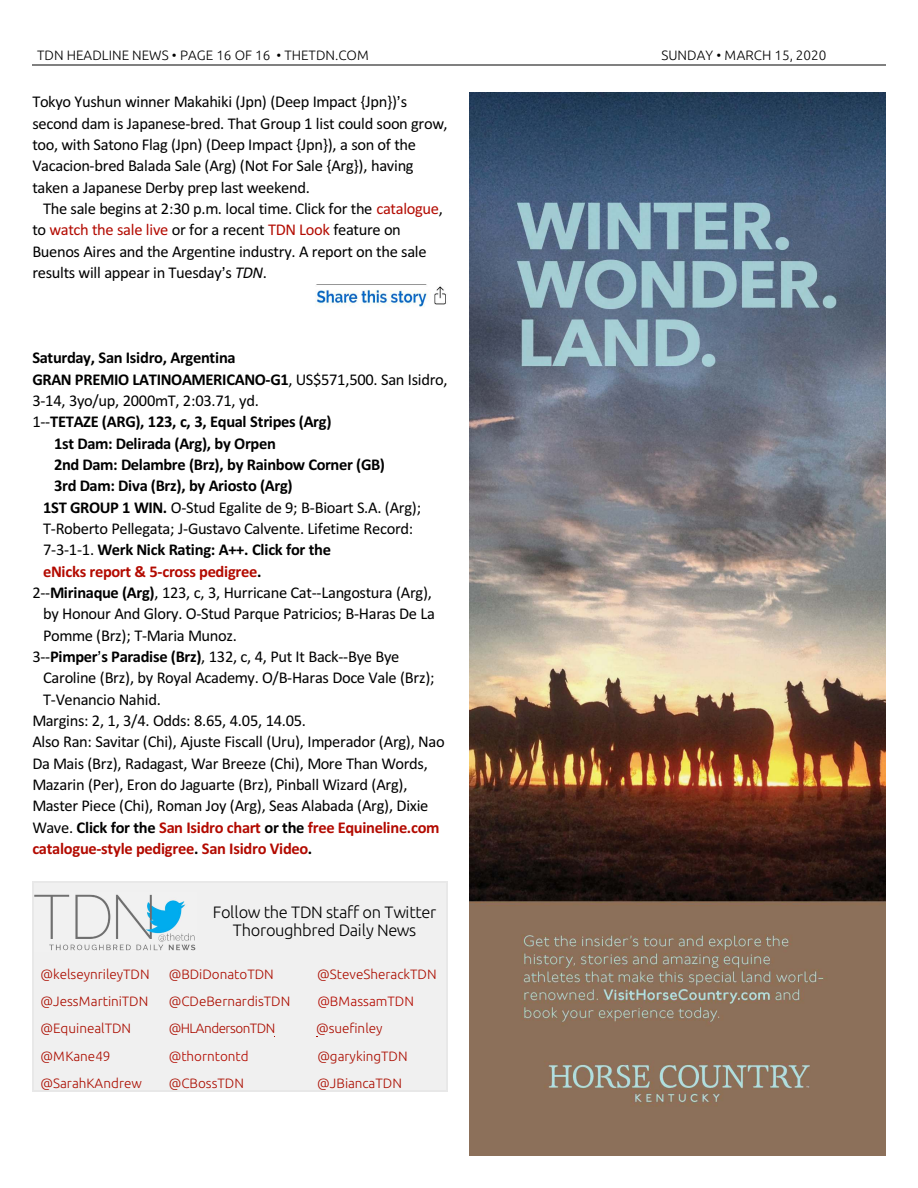
<style>
.page{position:relative;width:918px;height:1188px;background:#fff}
.page>*{position:absolute;margin:0;border:0;box-sizing:border-box;transform-origin:0 0}
.t1{font:16.5px/21.3px "Calibri";letter-spacing:-.02em;color:#000}
.t2{font:700 16.5px "Calibri";letter-spacing:-.025em;color:#000}
.t3{font:700 16.5px "Calibri";letter-spacing:-.015em;color:#b30a00}
.t4{font:300 16.5px/17.7px "Ubuntu";letter-spacing:-.025em;color:#000;text-align:center}
.t5{font:300 13.5px "Ubuntu";color:#ab0d00}
.t6{font:300 13.5px "Ubuntu";color:#000}
.t7{font:300 13.5px "Ubuntu";color:#b30a00}
.t8{font:300 13.5px "Ubuntu";letter-spacing:-.035em;color:#ab0d00}
.s1{color:#b30a00}
.s2{font-style:italic}
.s3{font-weight:400}
.s4{font-weight:700}
.s5{color:#000}
.s6{font-weight:400;color:#000}
</style>
<div class="page">
<hr style="left:32px;top:64px;width:853px;height:1px;background:#808080">
<img style="left:470px;top:92px;width:416px;height:1064px">
<img style="left:315px;top:284px;width:131px;height:23px">
<div style="left:32px;top:881px;width:416px;height:211px;background:#f0f0f0"></div>
<img style="left:34px;top:894px;width:162px;height:57px">
<hr style="left:32px;top:881px;width:2px;height:211px;background:#e8e8e8">
<hr style="left:447px;top:881px;width:1px;height:211px;background:#e8e8e8">
<hr style="left:32px;top:881px;width:416px;height:2px;background:#e8e8e8">
<hr style="left:32px;top:1091px;width:416px;height:1px;background:#e8e8e8">
<p class="t6" style="left:37px;top:49px;width:333px">TDN HEADLINE NEWS • PAGE 16 OF 16 • THETDN.COM</p>
<p class="t6" style="left:662px;top:49px;width:166px">SUNDAY • MARCH 15, 2020</p>
<p class="t1" style="left:32px;top:93px;width:417px">Tokyo Yushun winner Makahiki (Jpn) (Deep Impact {Jpn}) s second dam is Japanese-bred. That Group 1 list could soon grow, too, with Satono Flag (Jpn) (Deep Impact {Jpn}), a son of the Vacacion-bred Balada Sale (Arg) (Not For Sale {Arg}), having taken a Japanese Derby prep last weekend.</p>
<p class="t1" style="left:32px;top:199px;width:412px;text-indent:11px">The sale begins at 2:30 p.m. local time. Click for the <span class="s1">catalogue</span>, to <span class="s1">watch the sale live</span> or for a recent <span class="s1">TDN Look</span> feature on Buenos Aires and the Argentine industry. A report on the sale results will appear in Tuesday s <span class="s2">TDN</span>.</p>
<p class="t2" style="left:32px;top:351px;width:205px">Saturday, San Isidro, Argentina</p>
<p class="t2" style="left:32px;top:372px;width:417px">GRAN PREMIO LATINOAMERICANO-G1<span class="s3">, US$571,500. San Isidro,</span></p>
<p class="t1" style="left:32px;top:391px;width:228px">3-14, 3yo/up, 2000mT, 2:03.71, yd.</p>
<p class="t2" style="left:32px;top:415px;width:301px"><span class="s3">1--</span>TETAZE (ARG), 123, c, 3, Equal Stripes (Arg)</p>
<p class="t2" style="left:54px;top:436px;width:223px">1st Dam: Delirada (Arg), by Orpen</p>
<p class="t2" style="left:54px;top:458px;width:333px">2nd Dam: Delambre (Brz), by Rainbow Corner (GB)</p>
<p class="t2" style="left:54px;top:479px;width:240px">3rd Dam: Diva (Brz), by Ariosto (Arg)</p>
<p class="t1" style="left:43px;top:498px;width:380px"><span class="s4">1ST GROUP 1 WIN.</span> O-Stud Egalite de 9; B-Bioart S.A. (Arg);</p>
<p class="t1" style="left:43px;top:519px;width:372px">T-Roberto Pellegata; J-Gustavo Calvente. Lifetime Record:</p>
<p class="t2" style="left:43px;top:543px;width:289px"><span class="s3">7-3-1-1.</span> Werk Nick Rating: A++. Click for the</p>
<p class="t3" style="left:43px;top:564px;width:220px">eNicks report &amp; 5-cross pedigree<span class="s5">.</span></p>
<p class="t1" style="left:32px;top:583px;width:401px">2--<span class="s4">Mirinaque (Arg)</span>, 123, c, 3, Hurricane Cat--Langostura (Arg),</p>
<p class="t1" style="left:43px;top:605px;width:393px">by Honour And Glory. O-Stud Parque Patricios; B-Haras De La</p>
<p class="t1" style="left:43px;top:626px;width:195px">Pomme (Brz); T-Maria Munoz.</p>
<p class="t1" style="left:32px;top:647px;width:369px">3--<span class="s4">Pimper s Paradise (Brz)</span>, 132, c, 4, Put It Back--Bye Bye</p>
<p class="t1" style="left:43px;top:669px;width:393px">Caroline (Brz), by Royal Academy. O/B-Haras Doce Vale (Brz);</p>
<p class="t1" style="left:43px;top:690px;width:119px">T-Venancio Nahid.</p>
<p class="t1" style="left:32px;top:711px;width:275px">Margins: 2, 1, 3/4. Odds: 8.65, 4.05, 14.05.</p>
<p class="t1" style="left:32px;top:733px;width:414px">Also Ran: Savitar (Chi), Ajuste Fiscall (Uru), Imperador (Arg), Nao</p>
<p class="t1" style="left:32px;top:754px;width:397px">Da Mais (Brz), Radagast, War Breeze (Chi), More Than Words,</p>
<p class="t1" style="left:32px;top:775px;width:377px">Mazarin (Per), Eron do Jaguarte (Brz), Pinball Wizard (Arg),</p>
<p class="t1" style="left:32px;top:796px;width:398px">Master Piece (Chi), Roman Joy (Arg), Seas Alabada (Arg), Dixie</p>
<p class="t3" style="left:32px;top:820px;width:409px"><span class="s6">Wave.</span> <span class="s5">Click for the</span> San Isidro chart <span class="s5">or the</span> free Equineline.com</p>
<p class="t3" style="left:32px;top:842px;width:281px">catalogue-style pedigree<span class="s5">.</span> San Isidro Video<span class="s5">.</span></p>
<p class="t4" style="left:213px;top:904px;width:225px">Follow the TDN staff on Twitter<br>Thoroughbred Daily News</p>
<p class="t5" style="left:40px;top:968px;width:111px">@kelseynrileyTDN</p>
<p class="t5" style="left:169px;top:968px;width:106px">@BDiDonatoTDN</p>
<p class="t5" style="left:317px;top:968px;width:121px">@SteveSherackTDN</p>
<p class="t5" style="left:40px;top:996px;width:109px">@JessMartiniTDN</p>
<p class="t5" style="left:169px;top:996px;width:123px">@CDeBernardisTDN</p>
<p class="t7" style="left:317px;top:996px;width:98px">@BMassamTDN</p>
<p class="t5" style="left:40px;top:1023px;width:92px">@EquinealTDN</p>
<p class="t8" style="left:169px;top:1023px;width:108px">@HLAndersonTDN</p>
<p class="t5" style="left:316px;top:1023px;width:68px">@suefinley</p>
<p class="t5" style="left:40px;top:1050px;width:72px">@MKane49</p>
<p class="t7" style="left:169px;top:1050px;width:81px">@thorntontd</p>
<p class="t5" style="left:317px;top:1050px;width:92px">@garykingTDN</p>
<p class="t5" style="left:40px;top:1078px;width:103px">@SarahKAndrew</p>
<p class="t5" style="left:169px;top:1078px;width:77px">@CBossTDN</p>
<p class="t5" style="left:317px;top:1078px;width:86px">@JBiancaTDN</p>
</div>
